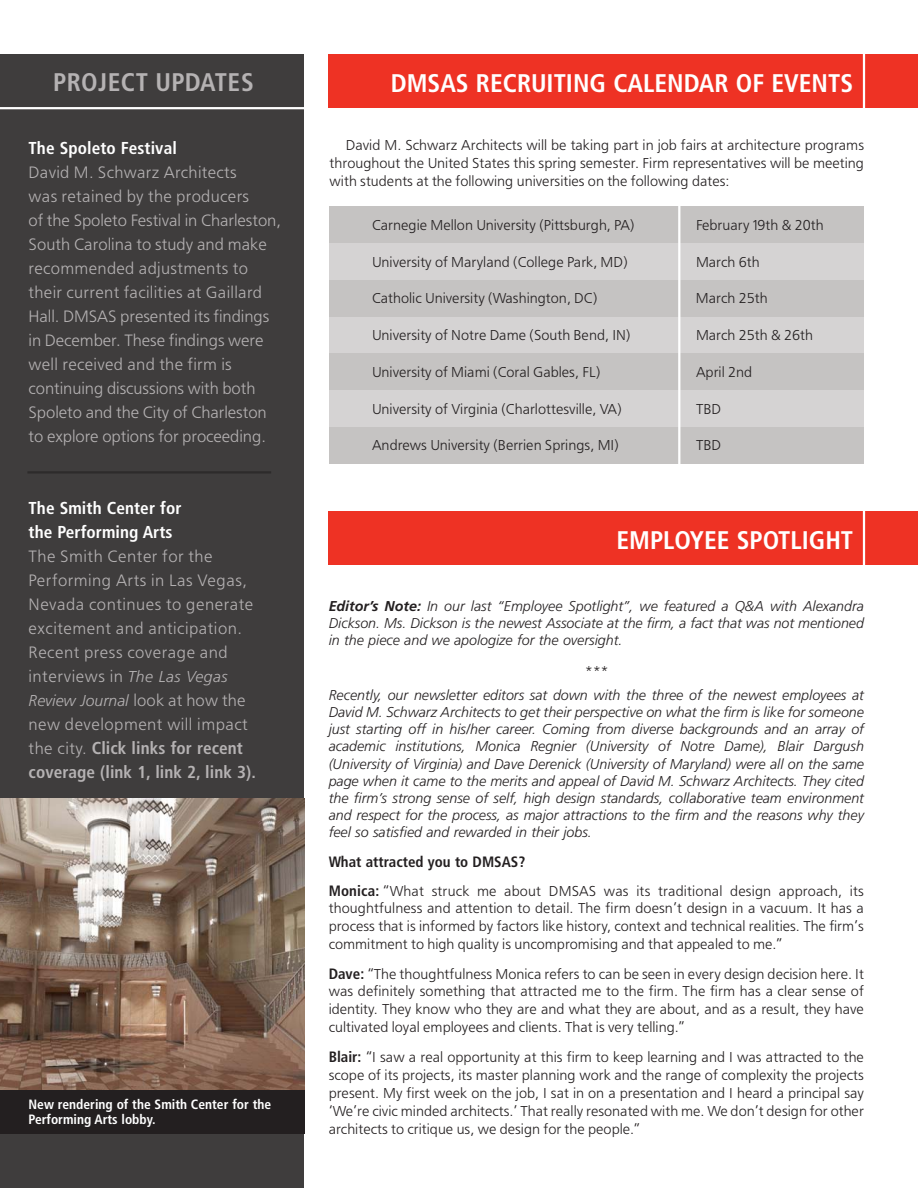
<style>
.page{position:relative;width:918px;height:1188px;background:#fff}
.page>*{position:absolute;margin:0;border:0;box-sizing:border-box;transform-origin:0 0}
.t1{font:700 condensed 25.5px "Frutiger";color:#fff}
.t2{font:700 condensed 25.5px "Frutiger";letter-spacing:.015em;color:#b5b2b3}
.t3{font:17.25px/24px "Frutiger";letter-spacing:-.005em;color:#b5b2b3}
.t4{font:17.25px/24px "Frutiger";letter-spacing:.015em;color:#b5b2b3}
.t5{font:700 condensed 17.25px/24px "Frutiger";letter-spacing:.005em;color:#b5b2b3}
.t6{font:700 condensed 17.25px/24px "Frutiger";letter-spacing:.005em;color:#fff}
.t7{font:italic 300 15.75px "Frutiger";color:#b5b2b3}
.t8{font:15px/18px "Frutiger";color:#231f20;text-align:justify}
.t9{font:italic 300 14.25px/17.1px "Frutiger";color:#231f20;text-align:justify}
.t10{font:700 condensed 13.5px/15px "Frutiger";color:#fff}
.s1{font-weight:300;font-style:italic;font-size:15.75px}
.s2{font-weight:400;font-style:normal;font-size:17.25px}
.s3{font-weight:400;font-stretch:normal}
.s4{font-weight:700}
.s5{font-weight:700;font-stretch:condensed}
</style>
<div class="page">
<div style="left:329px;top:54px;width:589px;height:54px;background:#ee3224"></div>
<hr style="left:863px;top:42px;width:2px;height:83px;background:#fff">
<div style="left:329px;top:511px;width:589px;height:54px;background:#ee3224"></div>
<hr style="left:863px;top:497px;width:2px;height:83px;background:#fff">
<div style="left:329px;top:206px;width:534px;height:37px;background:#c5c3c2"></div>
<div style="left:329px;top:243px;width:534px;height:37px;background:#d5d3d3"></div>
<div style="left:329px;top:280px;width:534px;height:37px;background:#c5c3c2"></div>
<div style="left:329px;top:317px;width:534px;height:36px;background:#d5d3d3"></div>
<div style="left:329px;top:354px;width:534px;height:36px;background:#c5c3c2"></div>
<div style="left:329px;top:390px;width:534px;height:37px;background:#d5d3d3"></div>
<div style="left:329px;top:427px;width:534px;height:37px;background:#c5c3c2"></div>
<hr style="left:678px;top:202px;width:2px;height:280px;background:#fff">
<div style="left:0;top:55px;width:304px;height:1133px;background:#3f3d3d"></div>
<hr style="left:0;top:107px;width:310px;height:2px;background:#fff">
<img style="left:0;top:798px;width:304px;height:292px">
<div style="left:0;top:1090px;width:304px;height:44px;background:#231f20"></div>
<hr style="left:27px;top:471px;width:244px;height:3px;background:#2d2b2b">
<h1 class="t2" style="left:53px;top:72px;width:202px">PROJECT UPDATES</h1>
<p class="t6" style="left:29px;top:138px;width:150px">The Spoleto Festival</p>
<p class="t3" style="left:29px;top:162px;width:254px">David M. Schwarz Architects<br>was retained by the producers<br>of the Spoleto Festival in Charleston,<br>South Carolina to study and make recommended adjustments to their current facilities at Gaillard<br>Hall. DMSAS presented its findings in December. These findings were well received and the firm is continuing discussions with both<br>Spoleto and the City of Charleston to explore options for proceeding.</p>
<p class="t6" style="left:29px;top:498px;width:154px">The Smith Center for the Performing Arts</p>
<p class="t4" style="left:29px;top:546px;width:226px">The Smith Center for the<br>Performing Arts in Las Vegas,<br>Nevada continues to generate excitement and anticipation.<br>Recent press coverage and interviews in <span class="s1">The Las Vegas</span></p>
<p class="t7" style="left:29px;top:694px;width:218px">Review Journal <span class="s2">look at how the</span></p>
<p class="t5" style="left:29px;top:714px;width:229px"><span class="s3">new development will impact the city.</span> Click links for recent coverage (link 1, link 2, link 3).</p>
<p class="t10" style="left:29px;top:1097px;width:244px">New rendering of the Smith Center for the<br>Performing Arts lobby.</p>
<h1 class="t1" style="left:391px;top:73px;width:464px">DMSAS RECRUITING CALENDAR OF EVENTS</h1>
<p class="t8" style="left:330px;top:137px;width:536px;text-indent:16px">David M. Schwarz Architects will be taking part in job fairs at architecture programs throughout the United States this spring semester. Firm representatives will be meeting with students at the following universities on the following dates:</p>
<p class="t8" style="left:372px;top:217px;width:264px">Carnegie Mellon University (Pittsburgh, PA)</p>
<p class="t8" style="left:696px;top:217px;width:129px">February 19th &amp; 20th</p>
<p class="t8" style="left:372px;top:254px;width:257px">University of Maryland (College Park, MD)</p>
<p class="t8" style="left:696px;top:254px;width:65px">March 6th</p>
<p class="t8" style="left:372px;top:290px;width:227px">Catholic University (Washington, DC)</p>
<p class="t8" style="left:696px;top:290px;width:73px">March 25th</p>
<p class="t8" style="left:372px;top:327px;width:260px">University of Notre Dame (South Bend, IN)</p>
<p class="t8" style="left:696px;top:327px;width:119px">March 25th &amp; 26th</p>
<p class="t8" style="left:372px;top:364px;width:230px">University of Miami (Coral Gables, FL)</p>
<p class="t8" style="left:696px;top:364px;width:58px">April 2nd</p>
<p class="t8" style="left:372px;top:401px;width:251px">University of Virginia (Charlottesville, VA)</p>
<p class="t8" style="left:696px;top:401px;width:27px">TBD</p>
<p class="t8" style="left:372px;top:437px;width:248px">Andrews University (Berrien Springs, MI)</p>
<p class="t8" style="left:696px;top:437px;width:27px">TBD</p>
<h1 class="t1" style="left:617px;top:529px;width:238px">EMPLOYEE SPOTLIGHT</h1>
<p class="t9" style="left:329px;top:599px;width:537px"><span class="s4">Editor’s Note:</span> In our last “Employee Spotlight”, we featured a Q&amp;A with Alexandra Dickson. Ms. Dickson is the newest Associate at the firm, a fact that was not mentioned in the piece and we apologize for the oversight.</p>
<p class="t9" style="left:329px;top:660px;width:537px;line-height:24.5px;text-align:center">***<br>Recently, our newsletter editors sat down with the three of the newest employees at</p>
<p class="t9" style="left:329px;top:705px;width:537px">David M. Schwarz Architects to get their perspective on what the firm is like for someone just starting off in his/her career. Coming from diverse backgrounds and an array of academic institutions, Monica Regnier (University of Notre Dame), Blair Dargush (University of Virginia) and Dave Derenick (University of Maryland) were all on the same page when it came to the merits and appeal of David M. Schwarz Architects. They cited the firm’s strong sense of self, high design standards, collaborative team environment and respect for the process, as major attractions to the firm and the reasons why they feel so satisfied and rewarded in their jobs.</p>
<p class="t8" style="left:329px;top:849px;width:537px;line-height:28.8px"><span class="s5">What attracted you to DMSAS?<br>Monica:</span> “What struck me about DMSAS was its traditional design approach, its</p>
<p class="t8" style="left:329px;top:900px;width:537px">thoughtfulness and attention to detail. The firm doesn’t design in a vacuum. It has a process that is informed by factors like history, context and technical realities. The firm’s commitment to high quality is uncompromising and that appealed to me.”</p>
<p class="t8" style="left:329px;top:966px;width:537px"><span class="s5">Dave:</span> “The thoughtfulness Monica refers to can be seen in every design decision here. It was definitely something that attracted me to the firm. The firm has a clear sense of identity. They know who they are and what they are about, and as a result, they have cultivated loyal employees and clients. That is very telling.”</p>
<p class="t8" style="left:329px;top:1049px;width:537px"><span class="s5">Blair:</span> “I saw a real opportunity at this firm to keep learning and I was attracted to the scope of its projects, its master planning work and the range of complexity the projects present. My first week on the job, I sat in on a presentation and I heard a principal say ‘We’re civic minded architects.’ That really resonated with me. We don’t design for other architects to critique us, we design for the people.”</p>
</div>
